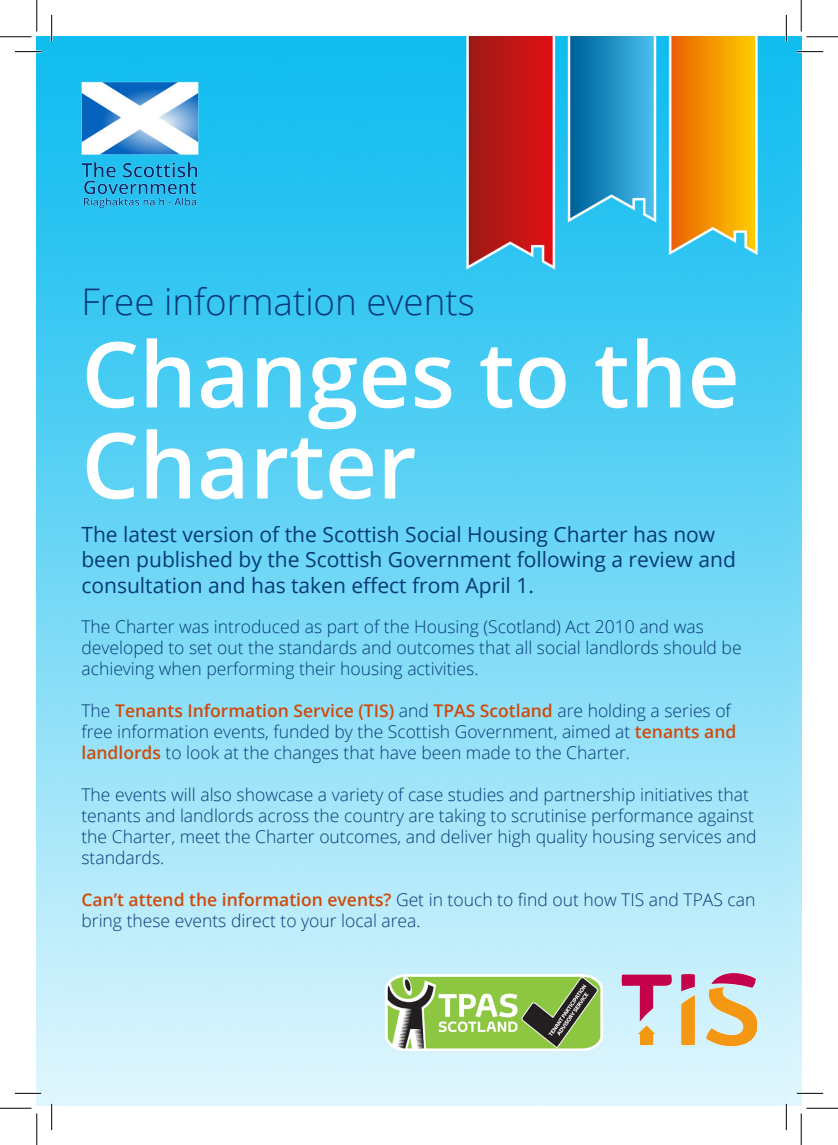
<style>
.page{position:relative;width:838px;height:1145px;background:#fff}
.page>*{position:absolute;margin:0;border:0;box-sizing:border-box;transform-origin:0 0}
.t1{font:600 91px/91px "Open Sans";color:#fff}
.t2{font:300 36.75px "Open Sans";color:#073978}
.t3{font:21px/25.2px "Open Sans";color:#073978}
.t4{font:300 17.5px/21px "Open Sans";color:#073978}
.s1{font-weight:600;color:#cf4a0a}
</style>
<div class="page">
<img style="left:37px;top:37px;width:764px;height:1069px">
<img style="left:81px;top:81px;width:117px;height:127px">
<img style="left:588px;top:954px;width:168px;height:110px">
<img style="left:385px;top:974px;width:217px;height:76px">
<hr style="left:15px;top:51px;width:26px;height:2px;background:#fff">
<hr style="left:796px;top:51px;width:27px;height:2px;background:#fff">
<hr style="left:15px;top:1092px;width:26px;height:2px;background:#fff">
<hr style="left:796px;top:1092px;width:27px;height:2px;background:#fff">
<hr style="left:51px;top:15px;width:2px;height:26px;background:#fff">
<hr style="left:51px;top:1104px;width:2px;height:26px;background:#fff">
<hr style="left:785px;top:15px;width:2px;height:26px;background:#fff">
<hr style="left:785px;top:1104px;width:2px;height:26px;background:#fff">
<svg style="left:15px;top:51px;width:26px;height:1px"></svg>
<svg style="left:796px;top:51px;width:27px;height:1px"></svg>
<svg style="left:15px;top:1093px;width:26px;height:1px"></svg>
<svg style="left:796px;top:1093px;width:27px;height:1px"></svg>
<svg style="left:51px;top:15px;width:1px;height:26px"></svg>
<svg style="left:51px;top:1104px;width:1px;height:26px"></svg>
<svg style="left:786px;top:15px;width:1px;height:26px"></svg>
<svg style="left:786px;top:1104px;width:1px;height:26px"></svg>
<hr style="left:0;top:36px;width:32px;height:1px;background:#000">
<hr style="left:806px;top:36px;width:31px;height:1px;background:#000">
<hr style="left:0;top:1108px;width:32px;height:1px;background:#000">
<hr style="left:806px;top:1108px;width:31px;height:1px;background:#000">
<hr style="left:36px;top:0;width:1px;height:31px;background:#000">
<hr style="left:36px;top:1113px;width:1px;height:32px;background:#000">
<hr style="left:800px;top:0;width:1px;height:31px;background:#000">
<hr style="left:800px;top:1113px;width:1px;height:32px;background:#000">
<p class="t2" style="left:81px;top:276px;width:395px">Free information events</p>
<p class="t1" style="left:81px;top:327px;width:660px">Changes to the<br>Charter</p>
<p class="t3" style="left:81px;top:522px;width:656px">The latest version of the Scottish Social Housing Charter has now been published by the Scottish Government following a review and consultation and has taken effect from April 1.</p>
<p class="t4" style="left:81px;top:615px;width:661px">The Charter was introduced as part of the Housing (Scotland) Act 2010 and was developed to set out the standards and outcomes that all social landlords should be achieving when performing their housing activities.</p>
<p class="t4" style="left:81px;top:699px;width:656px">The <span class="s1">Tenants Information Service (TIS)</span> and <span class="s1">TPAS Scotland</span> are holding a series of free information events, funded by the Scottish Government, aimed at <span class="s1">tenants and landlords</span> to look at the changes that have been made to the Charter.</p>
<p class="t4" style="left:81px;top:783px;width:676px">The events will also showcase a variety of case studies and partnership initiatives that tenants and landlords across the country are taking to scrutinise performance against the Charter, meet the Charter outcomes, and deliver high quality housing services and standards.</p>
<p class="t4" style="left:81px;top:888px;width:675px"><span class="s1">Can’t attend the information events?</span> Get in touch to find out how TIS and TPAS can bring these events direct to your local area.</p>
</div>
